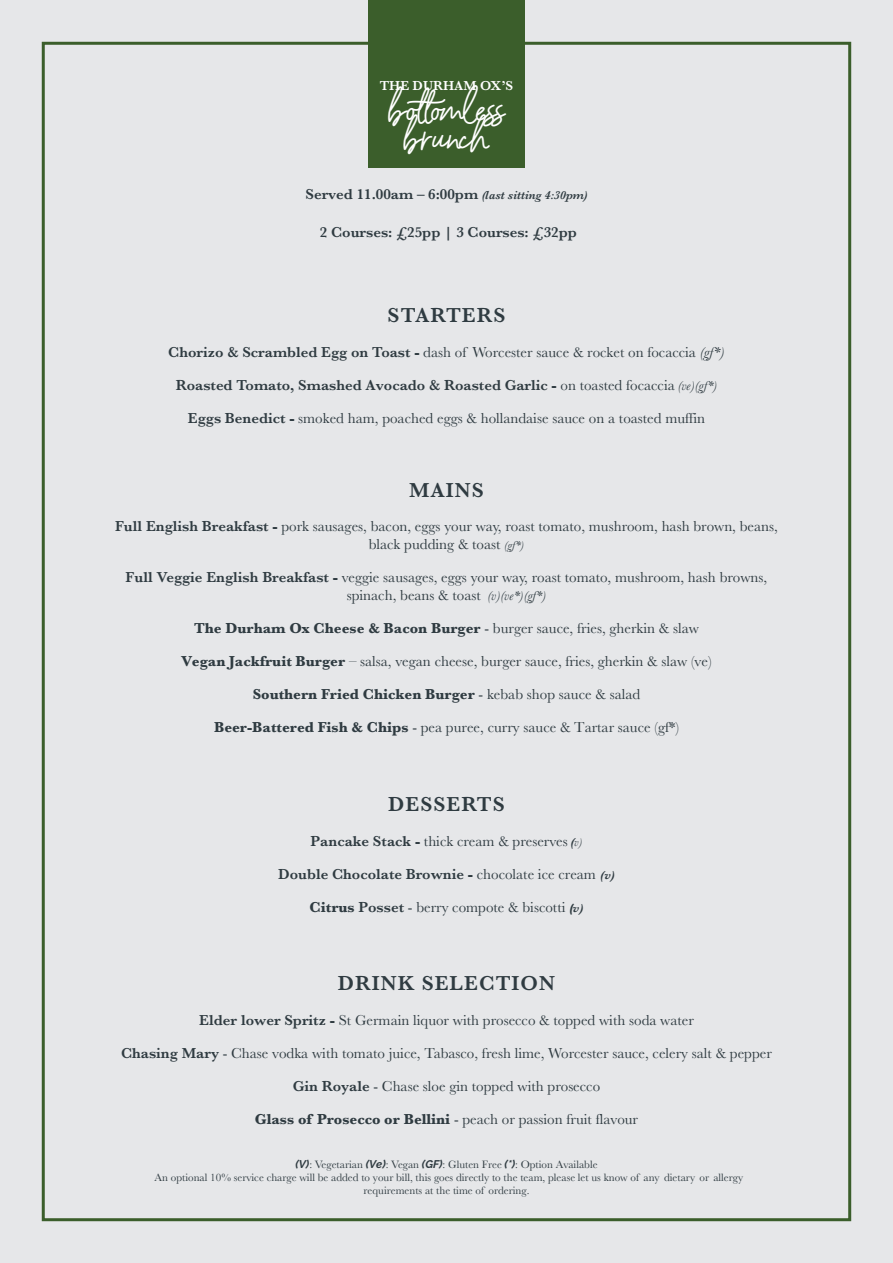
<style>
.page{position:relative;width:893px;height:1263px;background:#e6e7e9}
.page>*{position:absolute;margin:0;border:0;box-sizing:border-box;transform-origin:0 0}
.t1{font:37.5px/28.5px "Barcelony";color:#fff;text-align:center}
.t2{font:600 21px "Baskerville";letter-spacing:.05em;color:#2f3b41}
.t3{font:15px/33px "Baskerville";color:#2f3b41;text-align:center}
.t4{font:600 15px "Baskerville";color:#2f3b41}
.t5{font:600 13.5px "Baskerville";color:#fff}
.t6{font:11.1px/13.2px "Baskerville";color:#2f3b41;text-align:center}
.s1{font-style:italic;font-size:12px}
.s2{font-weight:600}
.s3{font-weight:700}
.s4{font-style:italic}
.s5{font-style:italic;font-size:13.5px}
.s6{font-weight:700;font-style:italic;font-size:12px}
.s7{font-family:"Bookman Old Style";font-weight:700;font-style:italic;font-size:12px}
.s8{font-family:"Raleway";font-weight:700;font-style:italic}
</style>
<div class="page">
<div style="left:368px;top:0;width:157px;height:167px;background:#3b5e2b"></div>
<p class="t5" style="left:380px;top:76px;width:135px">THE DURHAM OX’S</p>
<h1 class="t1" style="left:388px;top:91px;width:118px">bottomless brunch</h1>
<p class="t4" style="left:305px;top:183px;width:284px">Served 11.00am – 6:00pm <span class="s1">(last sitting 4:30pm)</span></p>
<p class="t4" style="left:320px;top:222px;width:258px">2 Courses: £25pp | 3 Courses: £32pp</p>
<h2 class="t2" style="left:388px;top:300px;width:119px">STARTERS</h2>
<p class="t3" style="left:168px;top:336px;width:558px"><span class="s2">Chorizo &amp; Scrambled Egg on Toast</span> <span class="s3">-</span> dash of Worcester sauce &amp; rocket on focaccia <span class="s4">(gf*)<br></span><span class="s2">Roasted Tomato, Smashed Avocado &amp; Roasted Garlic</span> <span class="s3">-</span> on toasted focaccia <span class="s5">(ve)(gf*)<br></span><span class="s2">Eggs Benedict</span> <span class="s3">-</span> smoked ham, poached eggs &amp; hollandaise sauce on a toasted muffin</p>
<h2 class="t2" style="left:409px;top:475px;width:76px">MAINS</h2>
<p class="t3" style="left:115px;top:518px;width:664px;line-height:18px"><span class="s2">Full English Breakfast</span> <span class="s3">-</span> pork sausages, bacon, eggs your way, roast tomato, mushroom, hash brown, beans, black pudding &amp; toast <span class="s1">(gf*)</span></p>
<p class="t3" style="left:126px;top:569px;width:643px;line-height:18px"><span class="s2">Full Veggie English Breakfast</span> <span class="s3">-</span> veggie sausages, eggs your way, roast tomato, mushroom, hash browns, spinach, beans &amp; toast <span class="s5">(v)(ve*)(gf*)</span></p>
<p class="t3" style="left:181px;top:612px;width:532px"><span class="s3">The Durham Ox Cheese &amp; Bacon Burger</span> - burger sauce, fries, gherkin &amp; slaw <span class="s3">Vegan Jackfruit Burger</span> – salsa, vegan cheese, burger sauce, fries, gherkin &amp; slaw (ve)<br><span class="s3">Southern Fried Chicken Burger</span> - kebab shop sauce &amp; salad<br><span class="s3">Beer-Battered Fish &amp; Chips</span> - pea puree, curry sauce &amp; Tartar sauce (gf*)</p>
<h2 class="t2" style="left:388px;top:789px;width:118px">DESSERTS</h2>
<p class="t3" style="left:278px;top:825px;width:338px"><span class="s2">Pancake Stack</span> <span class="s3">-</span> thick cream &amp; preserves <span class="s6">(</span><span class="s1">v)<br></span><span class="s2">Double Chocolate Brownie</span> <span class="s3">-</span> chocolate ice cream <span class="s6">(v)<br></span><span class="s3">Citrus</span> <span class="s2">Posset</span> - berry compote &amp; biscotti <span class="s7">(</span><span class="s6">v)</span></p>
<h2 class="t2" style="left:338px;top:969px;width:219px">DRINK SELECTION</h2>
<p class="t3" style="left:121px;top:1004px;width:652px"><span class="s2">Elder lower Spritz</span> <span class="s3">-</span> St Germain liquor with prosecco &amp; topped with soda water<br><span class="s2">Chasing Mary</span> - Chase vodka with tomato juice, Tabasco, fresh lime, Worcester sauce, celery salt &amp; pepper <span class="s2">Gin Royale</span> - Chase sloe gin topped with prosecco<br><span class="s3">Glass of Prosecco or Bellini</span> - peach or passion fruit flavour</p>
<p class="t6" style="left:155px;top:1157px;width:590px"><span class="s8">(V)</span>: Vegetarian <span class="s8">(Ve)</span>: Vegan <span class="s8">(GF)</span>: Gluten Free <span class="s8">(*)</span>: Option Available<br>An optional 10% service charge will be added to your bill, this goes directly to the team, please let us know of any dietary or allergy requirements at the time of ordering.</p>
</div>
